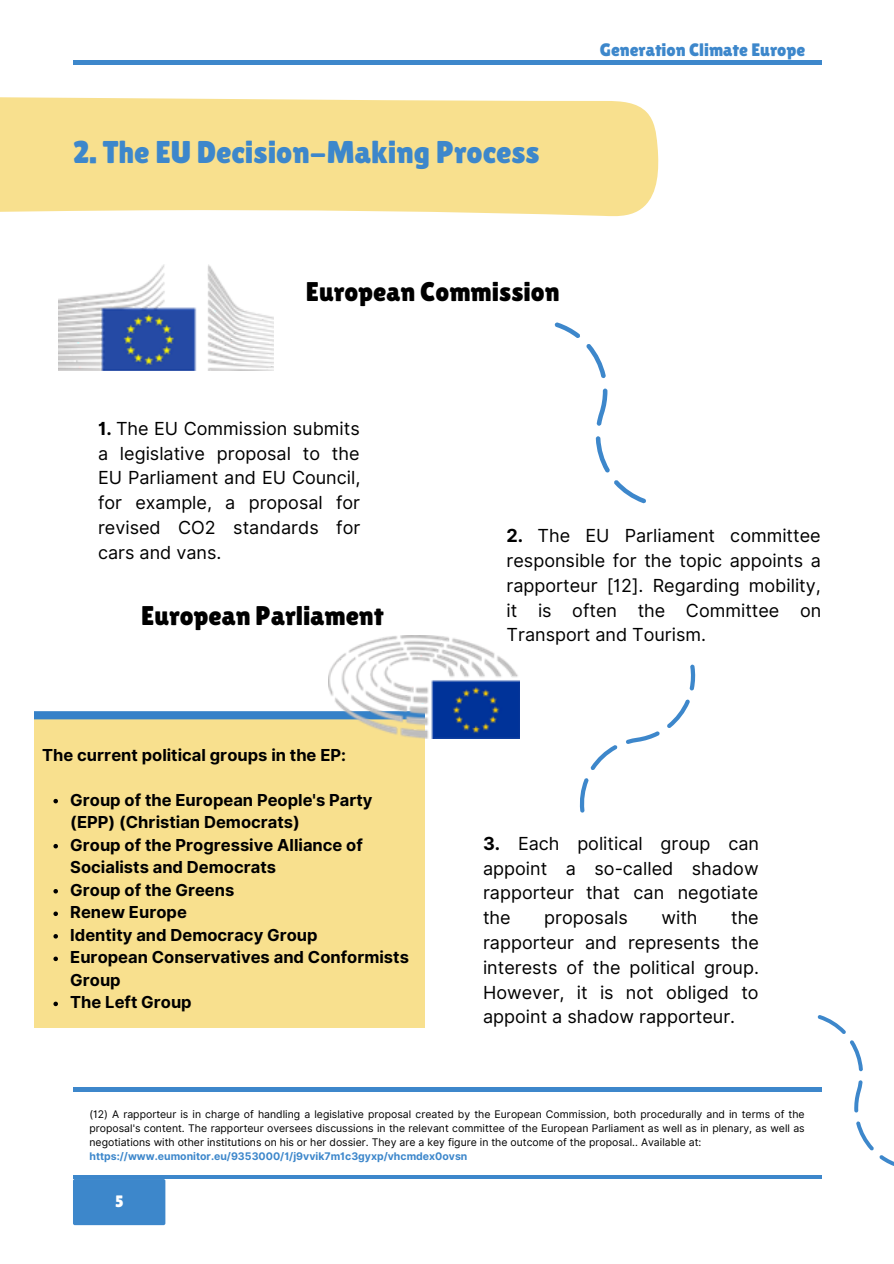
<style>
.page{position:relative;width:894px;height:1264px;background:#fff}
.page>*{position:absolute;margin:0;border:0;box-sizing:border-box;transform-origin:0 0}
.t1{font:31.5px "Lilita One";color:#3d87cb}
.t2{font:27px "Lilita One";color:#000}
.t3{font:18px/24.8px "Inter";color:#000;text-align:justify}
.t4{font:18px "Lilita One";color:#3d87cb}
.t5{font:700 16.5px/22.5px "Inter";color:#000}
.t6{font:16.5px "Lilita One";color:#fff}
.t7{font:10.5px/14px "Inter";color:#000;text-align:justify}
.t8{font:700 10.5px "Inter";color:#3d87cb}
.s1{font-weight:700}
</style>
<div class="page">
<hr style="left:73px;top:61px;width:748px;height:3px;background:#3d87cb">
<svg style="left:783px;top:1015px;width:110px;height:151px"></svg>
<hr style="left:73px;top:1175px;width:748px;height:3px;background:#3d87cb">
<div style="left:73px;top:1178px;width:92px;height:47px;background:#3d87cb;border-radius:2px"></div>
<svg style="left:0;top:97px;width:658px;height:120px;background:#f8e296"></svg>
<hr style="left:73px;top:1087px;width:748px;height:4px;background:#3d87cb">
<img style="left:58px;top:265px;width:215px;height:106px">
<div style="left:35px;top:711px;width:389px;height:316px;background:#f8e08e"></div>
<svg style="left:53px;top:798px;width:5px;height:5px"></svg>
<svg style="left:53px;top:844px;width:5px;height:4px"></svg>
<svg style="left:53px;top:889px;width:5px;height:4px"></svg>
<svg style="left:53px;top:911px;width:5px;height:5px"></svg>
<svg style="left:53px;top:934px;width:5px;height:4px"></svg>
<svg style="left:53px;top:956px;width:5px;height:5px"></svg>
<svg style="left:53px;top:1001px;width:5px;height:5px"></svg>
<img style="left:328px;top:635px;width:191px;height:104px">
<svg style="left:554px;top:322px;width:92px;height:182px"></svg>
<svg style="left:579px;top:664px;width:117px;height:149px"></svg>
<h1 class="t1" style="left:73px;top:134px;width:468px">2. The EU Decision-Making Process</h1>
<p class="t4" style="left:599px;top:39px;width:207px">Generation Climate Europe</p>
<h2 class="t2" style="left:305px;top:276px;width:255px">European Commission</h2>
<p class="t3" style="left:98px;top:416px;width:264px"><span class="s1">1.</span> The EU Commission submits a legislative proposal to the EU Parliament and EU Council, for example, a proposal for revised CO2 standards for cars and vans.</p>
<h2 class="t2" style="left:141px;top:599px;width:244px">European Parliament</h2>
<p class="t5" style="left:42px;top:743px;width:305px">The current political groups in the EP:</p>
<p class="t5" style="left:70px;top:788px;width:340px">Group of the European People's Party (EPP) (Christian Democrats)<br>Group of the Progressive Alliance of<br>Socialists and Democrats<br>Group of the Greens<br>Renew Europe<br>Identity and Democracy Group<br>European Conservatives and Conformists<br>Group<br>The Left Group</p>
<p class="t3" style="left:506px;top:523px;width:316px"><span class="s1">2.</span> The EU Parliament committee responsible for the topic appoints a rapporteur [12]. Regarding mobility, it is often the Committee on Transport and Tourism.</p>
<p class="t3" style="left:483px;top:831px;width:277px"><span class="s1">3.</span> Each political group can appoint a so-called shadow rapporteur that can negotiate the</p>
<p class="t3" style="left:544px;top:905px;width:85px">proposals</p>
<p class="t3" style="left:661px;top:905px;width:38px">with</p>
<p class="t3" style="left:483px;top:905px;width:277px;text-indent:248px">the rapporteur and represents the interests of the political group.<br>However, it is not obliged to appoint a shadow rapporteur.</p>
<p class="t7" style="left:89px;top:1106px;width:716px">(12) A rapporteur is in charge of handling a legislative proposal created by the European Commission, both procedurally and in terms of the proposal's content. The rapporteur oversees discussions in the relevant committee of the European Parliament as well as in plenary, as well as negotiations with other institutions on his or her dossier. They are a key figure in the outcome of the proposal.. Available at:</p>
<p class="t8" style="left:89px;top:1149px;width:379px">https://www.eumonitor.eu/9353000/1/j9vvik7m1c3gyxp/vhcmdex0ovsn</p>
<p class="t6" style="left:115px;top:1191px;width:10px">5</p>
</div>
